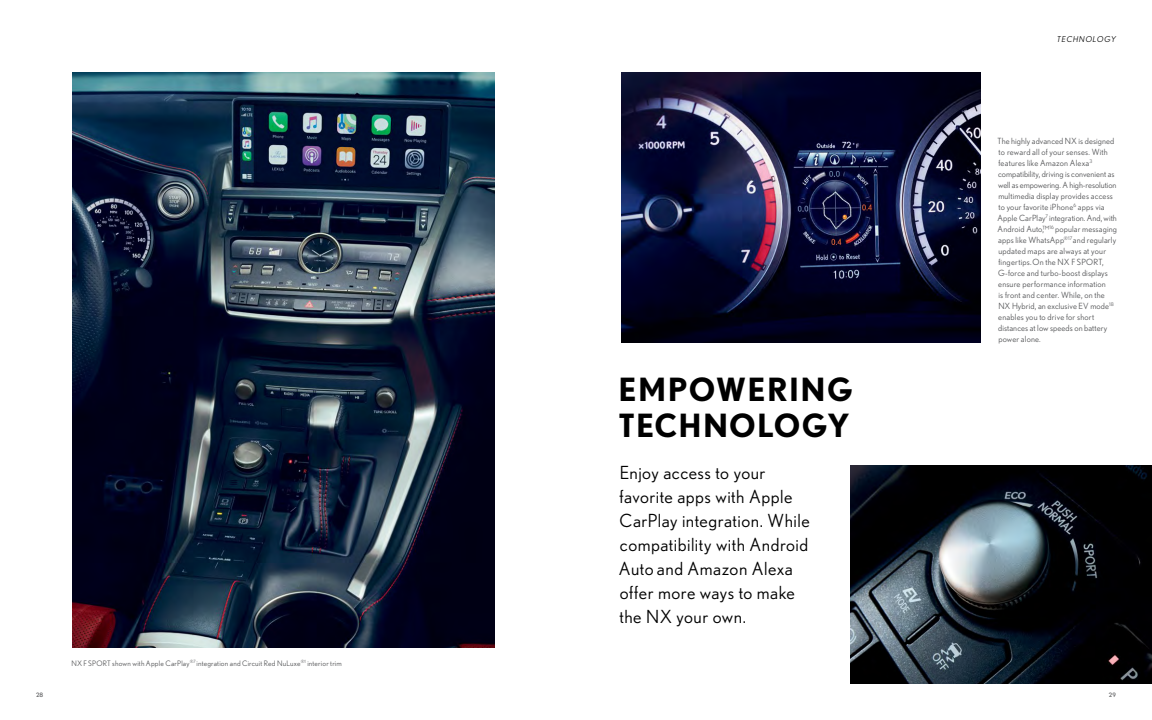
<style>
.page{position:relative;width:1152px;height:720px;background:#fff}
.page>*{position:absolute;margin:0;border:0;box-sizing:border-box;transform-origin:0 0}
.Large_Headline{font:700 32px/36px "Nobel";letter-spacing:.04em;color:#000}
.Large_Subhead_100K{font:18px/24px "Nobel";letter-spacing:.025em;color:#000}
.Body_Copy_80K{font:8.5px/11px "Nobel";letter-spacing:.015em;color:#58595b}
.Section_Head{font:italic 8px "Nobel";letter-spacing:.1em;color:#000}
.Cutline{font:7.5px "Nobel";letter-spacing:.02em;color:#58595b}
.t1{font:6px "Nobel";color:#58595b}
</style>
<div class="page">
<img style="left:850px;top:465px;width:302px;height:219px">
<img style="left:621px;top:72px;width:360px;height:270px">
<img style="left:72px;top:72px;width:423px;height:576px">
<p class="Section_Head" style="left:1057px;top:34px;width:60px">TECHNOLOGY</p>
<p class="Cutline" style="left:71px;top:659px;width:272px">NX F SPORT shown with Apple CarPlay<sup>®7</sup> integration and Circuit Red NuLuxe<sup>®1</sup> interior trim</p>
<p class="Large_Headline" style="left:619px;top:372px;width:236px">EMPOWERING<br>TECHNOLOGY</p>
<p class="Large_Subhead_100K" style="left:619px;top:460px;width:192px">Enjoy access to your favorite apps with Apple<br>CarPlay integration. While compatibility with Android<br>Auto and Amazon Alexa offer more ways to make the NX your own.</p>
<p class="Body_Copy_80K" style="left:998px;top:135px;width:121px">The highly advanced NX is designed to reward all of your senses. With features like Amazon Alexa<sup>3 </sup>compatibility, driving is convenient as well as empowering. A high-resolution multimedia display provides access to your favorite iPhone<sup>6</sup> apps via Apple CarPlay<sup>7</sup> integration. And, with Android Auto,™<sup>16</sup> popular messaging apps like WhatsApp<sup>®17</sup> and regularly updated maps are always at your fingertips. On the NX F SPORT, G-force and turbo-boost displays ensure performance information<br>is front and center. While, on the NX Hybrid, an exclusive EV mode<sup>18 </sup>enables you to drive for short distances at low speeds on battery power alone.</p>
<p class="t1" style="left:36px;top:692px;width:9px">28</p>
<p class="t1" style="left:1109px;top:692px;width:9px">29</p>
</div>
